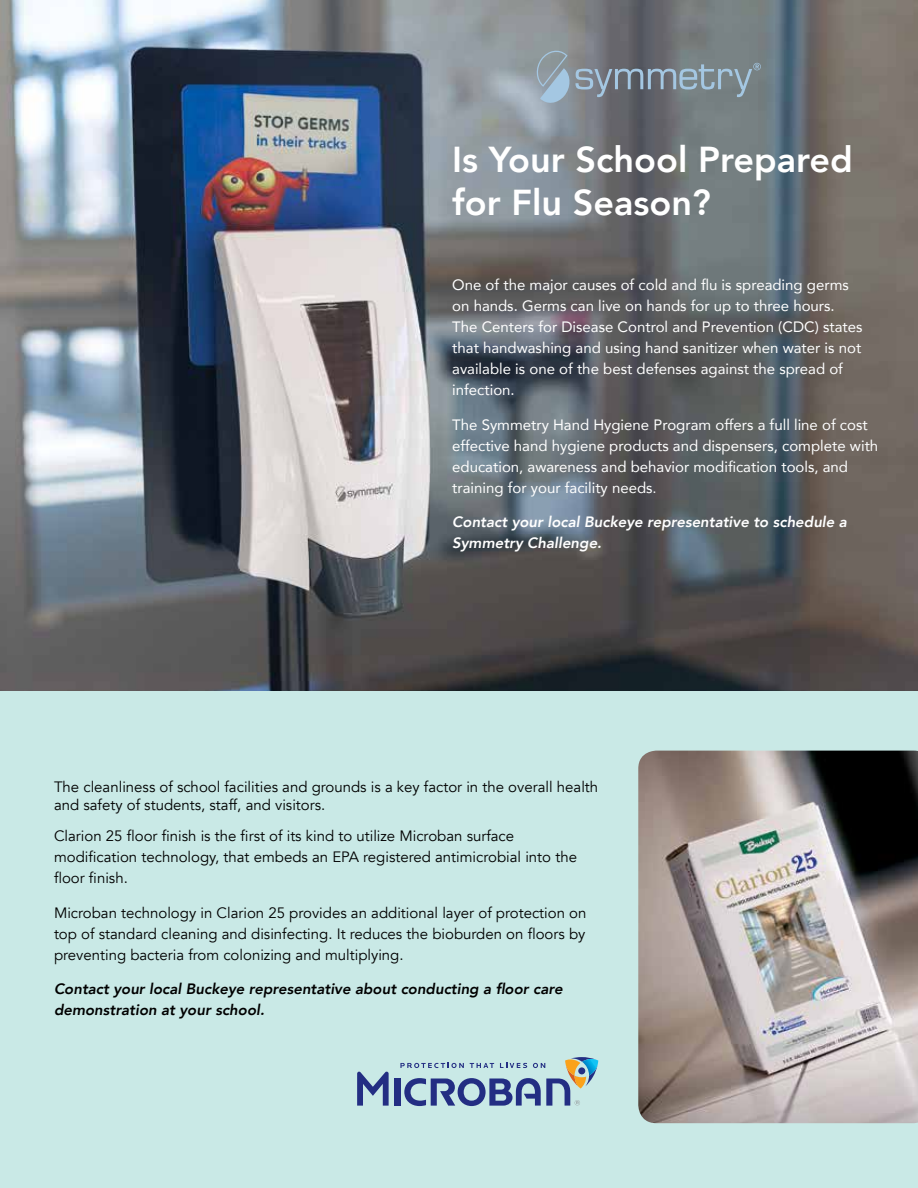
<style>
.page{position:relative;width:918px;height:1188px;background:#fff}
.page>*{position:absolute;margin:0;border:0;box-sizing:border-box;transform-origin:0 0}
.t1{font:800 36px/43.2px "Avenir";color:#fff}
.t2{font:15px/21px "Avenir";color:#fff}
.t3{font:15px/21px "Avenir";color:#000}
.t4{font:italic 800 15px/21px "Avenir";color:#000}
.t5{font:italic 800 15px/21px "Avenir";color:#fff}
.s1{font-style:inherit}
</style>
<div class="page">
<img style="left:0;top:0;width:918px;height:691px">
<div style="left:0;top:691px;width:918px;height:497px;background:#c9e9e6"></div>
<svg style="left:537px;top:51px;width:224px;height:52px;background:#7c878f"></svg>
<img style="left:638px;top:751px;width:280px;height:372px">
<div style="left:394px;top:1079px;width:6px;height:27px;background:#232e83"></div>
<svg style="left:357px;top:1072px;width:32px;height:34px"></svg>
<svg style="left:400px;top:1057px;width:198px;height:49px"></svg>
<h1 class="t1" style="left:452px;top:138px;width:402px">Is Your School Prepared for Flu Season?</h1>
<p class="t2" style="left:452px;top:274px;width:412px">One of the major causes of cold and flu is spreading germs on hands. Germs can live on hands for up to three hours.<br>The Centers for Disease Control and Prevention (CDC) states that handwashing and using hand sanitizer when water is not available is one of the best defenses against the spread of infection.</p>
<p class="t2" style="left:452px;top:414px;width:428px">The Symmetry Hand Hygiene Program offers a full line of cost effective hand hygiene products and dispensers, complete with education, awareness and behavior modification tools, and training for your facility needs<span class="s1">.</span></p>
<p class="t5" style="left:452px;top:512px;width:396px">Contact your local Buckeye representative to schedule a<br>Symmetry Challenge.</p>
<p class="t3" style="left:54px;top:778px;width:546px;line-height:18px">The cleanliness of school facilities and grounds is a key factor in the overall health and safety of students, staff, and visitors.</p>
<p class="t3" style="left:54px;top:826px;width:525px">Clarion 25 floor finish is the first of its kind to utilize Microban surface modification technology, that embeds an EPA registered antimicrobial into the floor finish.</p>
<p class="t3" style="left:54px;top:902px;width:534px;text-align:justify">Microban technology in Clarion 25 provides an additional layer of protection on top of standard cleaning and disinfecting. It reduces the bioburden on floors by preventing bacteria from colonizing and multiplying.</p>
<p class="t4" style="left:54px;top:978px;width:510px">Contact your local Buckeye representative about conducting a floor care demonstration at your school.</p>
</div>
